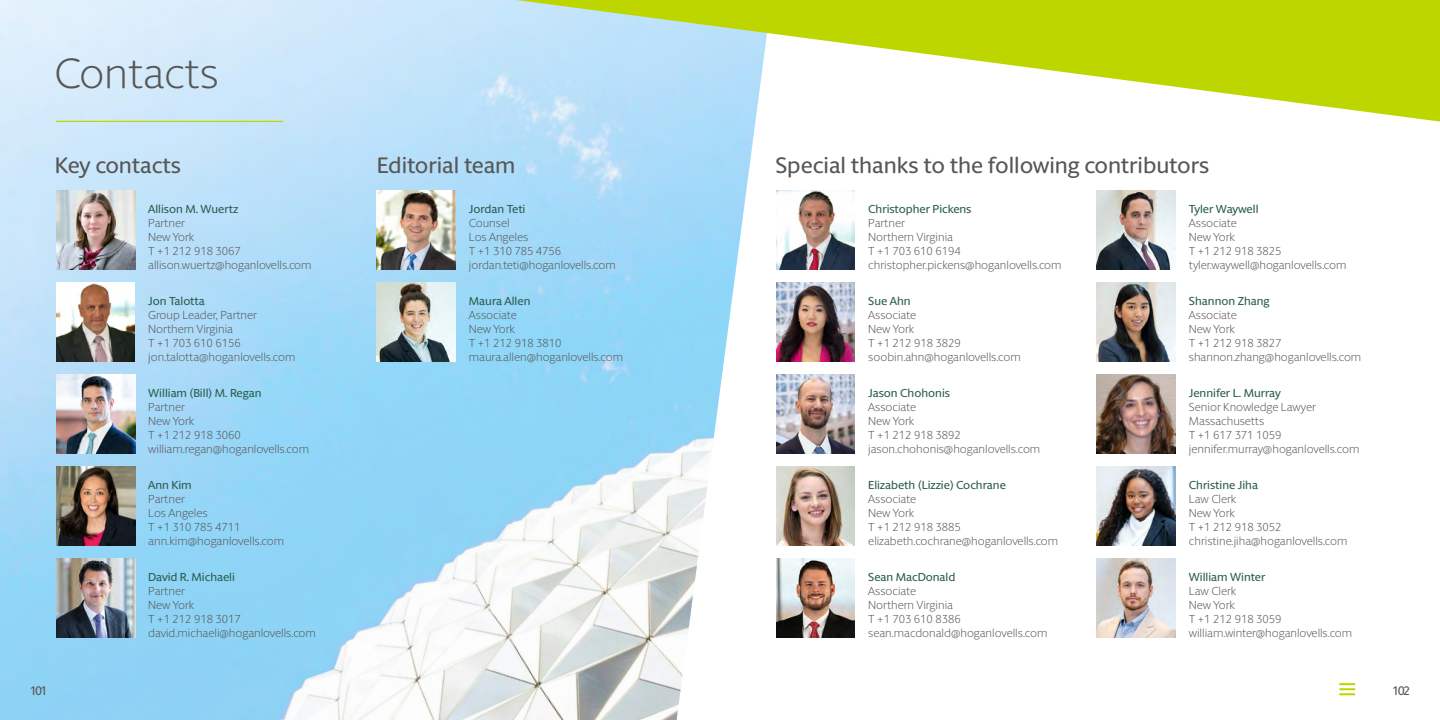
<style>
.page{position:relative;width:1440px;height:720px;background:#fff}
.page>*{position:absolute;margin:0;border:0;box-sizing:border-box;transform-origin:0 0}
.t1{font:300 42.5px "Berlingske Sans Round";letter-spacing:-.005em;color:#575756}
.t2{font:500 22.5px "Berlingske Sans Round";color:#575756}
.t3{font:500 12.5px "Berlingske Sans Round";letter-spacing:-.13em;color:#575756}
.t4{font:300 11.62px/14px "Berlingske Sans Round";color:#575756}
.t5{font:500 11.62px "Berlingske Sans Round";color:#2c5e4f}
</style>
<div class="page">
<img style="left:0;top:0;width:756px;height:720px">
<hr style="left:56px;top:121px;width:227px;height:1px;background:#bed600">
<img style="left:56px;top:282px;width:79px;height:79px">
<img style="left:776px;top:282px;width:79px;height:79px">
<img style="left:377px;top:190px;width:79px;height:79px">
<img style="left:1097px;top:282px;width:79px;height:79px">
<img style="left:56px;top:559px;width:79px;height:78px">
<img style="left:776px;top:559px;width:79px;height:78px">
<img style="left:56px;top:467px;width:79px;height:78px">
<img style="left:776px;top:467px;width:79px;height:78px">
<img style="left:1097px;top:559px;width:79px;height:78px">
<img style="left:56px;top:375px;width:79px;height:78px">
<img style="left:776px;top:375px;width:79px;height:78px">
<img style="left:377px;top:282px;width:79px;height:79px">
<img style="left:1097px;top:467px;width:79px;height:78px">
<img style="left:56px;top:190px;width:79px;height:79px">
<img style="left:776px;top:190px;width:79px;height:79px">
<img style="left:1097px;top:190px;width:79px;height:79px">
<svg style="left:516px;top:0;width:924px;height:122px"></svg>
<svg style="left:1339px;top:683px;width:16px;height:12px"></svg>
<img style="left:1097px;top:375px;width:79px;height:78px">
<h1 class="t1" style="left:54px;top:44px;width:166px">Contacts</h1>
<h2 class="t2" style="left:55px;top:149px;width:128px">Key contacts</h2>
<h2 class="t2" style="left:377px;top:149px;width:140px">Editorial team</h2>
<h2 class="t2" style="left:776px;top:149px;width:435px">Special thanks to the following contributors</h2>
<p class="t5" style="left:148px;top:201px;width:92px">Allison M. Wuertz</p>
<p class="t4" style="left:148px;top:216px;width:165px">Partner<br>New York<br>T +1 212 918 3067 allison.wuertz@hoganlovells.com</p>
<p class="t5" style="left:148px;top:293px;width:58px">Jon Talotta</p>
<p class="t4" style="left:148px;top:308px;width:149px">Group Leader, Partner<br>Northern Virginia<br>T +1 703 610 6156 jon.talotta@hoganlovells.com</p>
<p class="t5" style="left:148px;top:385px;width:115px">William (Bill) M. Regan</p>
<p class="t4" style="left:148px;top:400px;width:162px">Partner<br>New York<br>T +1 212 918 3060 william.regan@hoganlovells.com</p>
<p class="t5" style="left:148px;top:477px;width:45px">Ann Kim</p>
<p class="t4" style="left:148px;top:492px;width:137px">Partner<br>Los Angeles<br>T +1 310 785 4711 ann.kim@hoganlovells.com</p>
<p class="t5" style="left:148px;top:569px;width:88px">David R. Michaeli</p>
<p class="t4" style="left:148px;top:584px;width:169px">Partner<br>New York<br>T +1 212 918 3017 david.michaeli@hoganlovells.com</p>
<p class="t5" style="left:469px;top:201px;width:58px">Jordan Teti</p>
<p class="t4" style="left:469px;top:216px;width:149px">Counsel<br>Los Angeles<br>T +1 310 785 4756 jordan.teti@hoganlovells.com</p>
<p class="t5" style="left:469px;top:293px;width:63px">Maura Allen</p>
<p class="t4" style="left:469px;top:308px;width:156px">Associate<br>New York<br>T +1 212 918 3810 maura.allen@hoganlovells.com</p>
<p class="t5" style="left:868px;top:201px;width:105px">Christopher Pickens</p>
<p class="t4" style="left:868px;top:216px;width:195px">Partner<br>Northern Virginia<br>T +1 703 610 6194 christopher.pickens@hoganlovells.com</p>
<p class="t5" style="left:868px;top:293px;width:44px">Sue Ahn</p>
<p class="t4" style="left:868px;top:308px;width:154px">Associate<br>New York<br>T +1 212 918 3829 soobin.ahn@hoganlovells.com</p>
<p class="t5" style="left:868px;top:385px;width:83px">Jason Chohonis</p>
<p class="t4" style="left:868px;top:400px;width:174px">Associate<br>New York<br>T +1 212 918 3892 jason.chohonis@hoganlovells.com</p>
<p class="t5" style="left:868px;top:477px;width:139px">Elizabeth (Lizzie) Cochrane</p>
<p class="t4" style="left:868px;top:492px;width:192px">Associate<br>New York<br>T +1 212 918 3885 elizabeth.cochrane@hoganlovells.com</p>
<p class="t5" style="left:868px;top:569px;width:89px">Sean MacDonald</p>
<p class="t4" style="left:868px;top:584px;width:181px">Associate<br>Northern Virginia<br>T +1 703 610 8386 sean.macdonald@hoganlovells.com</p>
<p class="t5" style="left:1189px;top:201px;width:71px">Tyler Waywell</p>
<p class="t4" style="left:1189px;top:216px;width:159px">Associate<br>New York<br>T +1 212 918 3825 tyler.waywell@hoganlovells.com</p>
<p class="t5" style="left:1189px;top:293px;width:82px">Shannon Zhang</p>
<p class="t4" style="left:1189px;top:308px;width:174px">Associate<br>New York<br>T +1 212 918 3827 shannon.zhang@hoganlovells.com</p>
<p class="t5" style="left:1189px;top:385px;width:93px">Jennifer L. Murray</p>
<p class="t4" style="left:1189px;top:400px;width:172px">Senior Knowledge Lawyer<br>Massachusetts<br>T +1 617 371 1059 jennifer.murray@hoganlovells.com</p>
<p class="t5" style="left:1189px;top:477px;width:71px">Christine Jiha</p>
<p class="t4" style="left:1189px;top:492px;width:160px">Law Clerk<br>New York<br>T +1 212 918 3052 christine.jiha@hoganlovells.com</p>
<p class="t5" style="left:1189px;top:569px;width:78px">William Winter</p>
<p class="t4" style="left:1189px;top:584px;width:165px">Law Clerk<br>New York<br>T +1 212 918 3059 william.winter@hoganlovells.com</p>
<p class="t3" style="left:30px;top:682px;width:20px">101</p>
<p class="t3" style="left:1392px;top:682px;width:20px">102</p>
</div>
